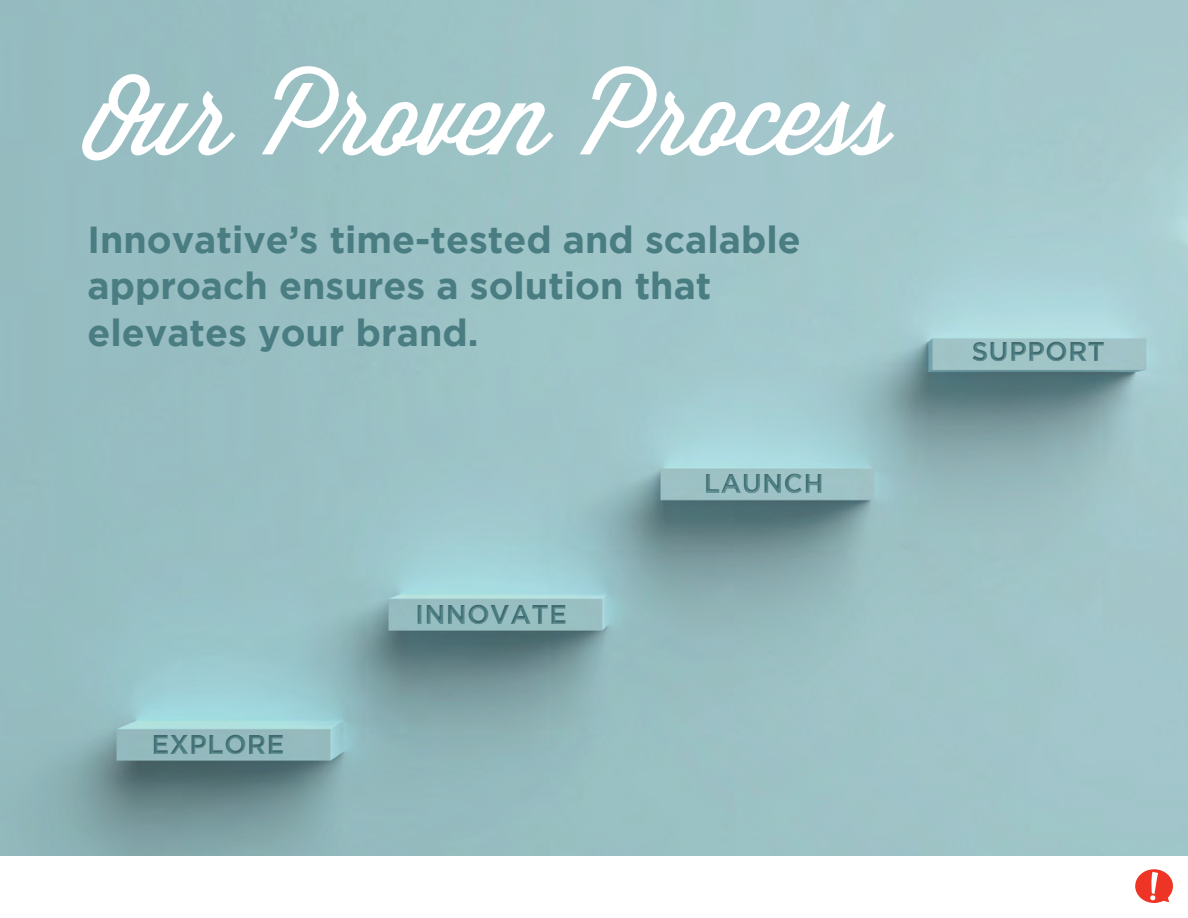
<style>
.page{position:relative;width:1188px;height:918px;background:#fff}
.page>*{position:absolute;margin:0;border:0;box-sizing:border-box;transform-origin:0 0}
.t1{font:102px "Wisdom Script";color:#fff}
.t2{font:700 37.5px/46.5px "Gotham";color:#4a7d82}
.t3{font:700 27px "Gotham";color:#4a7d82}
</style>
<div class="page">
<img style="left:0;top:0;width:1188px;height:856px">
<div style="left:405px;top:600px;width:173px;height:30px;background:#96bec1"></div>
<div style="left:405px;top:593px;width:173px;height:36px;background:#000;opacity:.75"></div>
<div style="left:694px;top:469px;width:139px;height:30px;background:#9dc3c5"></div>
<div style="left:694px;top:462px;width:139px;height:36px;background:#000;opacity:.75"></div>
<div style="left:960px;top:337px;width:156px;height:31px;background:#a1c4c7"></div>
<div style="left:960px;top:330px;width:156px;height:34px;background:#000;opacity:.75"></div>
<div style="left:142px;top:730px;width:153px;height:30px;background:#96bdc0"></div>
<div style="left:142px;top:723px;width:153px;height:36px;background:#000;opacity:.75"></div>
<svg style="left:1135px;top:869px;width:38px;height:34px"></svg>
<h1 class="t1" style="left:80px;top:40px;width:811px">Our Proven Process</h1>
<p class="t2" style="left:88px;top:215px;width:715px">Innovative’s time-tested and scalable approach ensures a solution that elevates your brand.</p>
<p class="t3" style="left:151px;top:729px;width:135px">EXPLORE</p>
<p class="t3" style="left:415px;top:599px;width:153px">INNOVATE</p>
<p class="t3" style="left:704px;top:468px;width:122px">LAUNCH</p>
<p class="t3" style="left:971px;top:336px;width:135px">SUPPORT</p>
</div>
